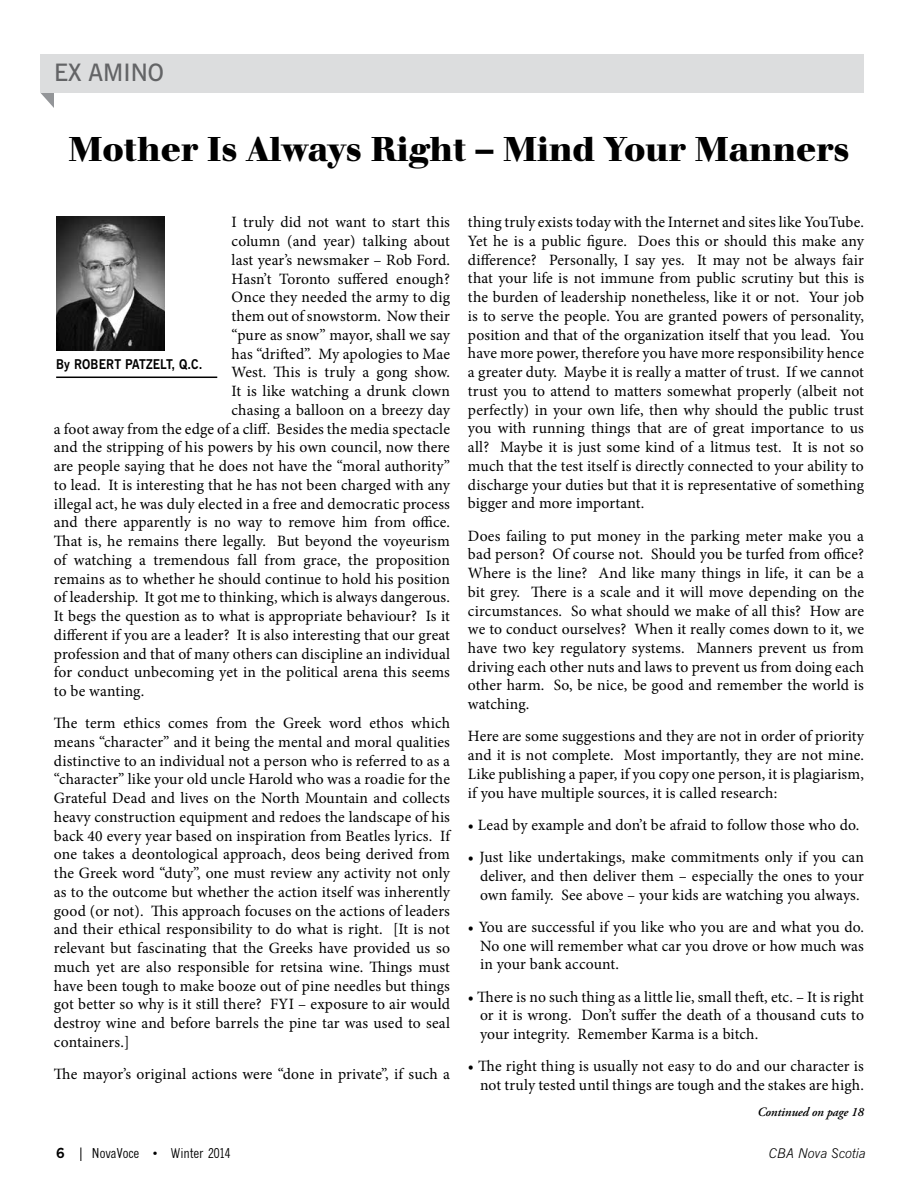
<style>
.page{position:relative;width:918px;height:1188px;background:#fff}
.page>*{position:absolute;margin:0;border:0;box-sizing:border-box;transform-origin:0 0}
.t1{font:700 36px "Walbaum Buc T";color:#000}
.t2{font:600 24px "News Gothic BT";color:#636466}
.t3{font:15.75px/18.8px "Minion Pro";letter-spacing:.005em;color:#000;text-align:justify}
.t4{font:700 13.5px "News Gothic BT";letter-spacing:.01em;color:#000;scale:.9 1}
.t5{font:condensed 13.5px "M News Gothic";color:#000}
.t6{font:italic 300 13.5px "News Gothic BT";color:#000}
.t7{font:700 13.5px "M News Gothic";color:#000}
.t8{font:italic 600 12.75px "Adobe Garamond Pro";letter-spacing:-.01em;color:#000}
</style>
<div class="page">
<svg style="left:81px;top:1148px;width:1px;height:13px"></svg>
<img style="left:56px;top:216px;width:108px;height:135px">
<hr style="left:56px;top:377px;width:161px;height:1px;background:#000">
<svg style="left:41px;top:93px;width:13px;height:15px"></svg>
<div style="left:40px;top:54px;width:824px;height:39px;background:#dcddde"></div>
<h2 class="t2" style="left:54px;top:58px;width:111px">EX AMINO</h2>
<h1 class="t1" style="left:69px;top:129px;width:782px">Mother Is Always Right – Mind Your Manners</h1>
<p class="t3" style="left:232px;top:213px;width:220px">I truly did not want to start this</p>
<p class="t3" style="left:232px;top:232px;width:220px">column (and year) talking about</p>
<p class="t3" style="left:232px;top:251px;width:220px">last year’s newsmaker – Rob Ford.</p>
<p class="t3" style="left:232px;top:269px;width:220px">Hasn’t Toronto suffered enough?</p>
<p class="t3" style="left:232px;top:288px;width:220px">Once they needed the army to dig</p>
<p class="t3" style="left:232px;top:307px;width:220px">them out of snowstorm. Now their</p>
<p class="t3" style="left:232px;top:326px;width:220px">“pure as snow” mayor, shall we say</p>
<p class="t3" style="left:232px;top:344px;width:220px">has “drifted”. My apologies to Mae</p>
<p class="t3" style="left:232px;top:363px;width:220px">West. This is truly a gong show.</p>
<p class="t3" style="left:232px;top:382px;width:220px">It is like watching a drunk clown</p>
<p class="t3" style="left:232px;top:401px;width:220px">chasing a balloon on a breezy day</p>
<p class="t3" style="left:54px;top:419px;width:398px">a foot away from the edge of a cliff. Besides the media spectacle</p>
<p class="t3" style="left:54px;top:438px;width:397px">and the stripping of his powers by his own council, now there</p>
<p class="t3" style="left:54px;top:457px;width:397px">are people saying that he does not have the “moral authority”</p>
<p class="t3" style="left:54px;top:476px;width:398px">to lead. It is interesting that he has not been charged with any</p>
<p class="t3" style="left:54px;top:494px;width:397px">illegal act, he was duly elected in a free and democratic process</p>
<p class="t3" style="left:54px;top:513px;width:398px">and there apparently is no way to remove him from office.</p>
<p class="t3" style="left:54px;top:532px;width:397px">That is, he remains there legally. But beyond the voyeurism</p>
<p class="t3" style="left:54px;top:550px;width:397px">of watching a tremendous fall from grace, the proposition</p>
<p class="t3" style="left:54px;top:569px;width:398px">remains as to whether he should continue to hold his position</p>
<p class="t3" style="left:54px;top:588px;width:398px">of leadership. It got me to thinking, which is always dangerous.</p>
<p class="t3" style="left:54px;top:607px;width:398px">It begs the question as to what is appropriate behaviour? Is it</p>
<p class="t3" style="left:54px;top:625px;width:398px">different if you are a leader? It is also interesting that our great</p>
<p class="t3" style="left:54px;top:644px;width:398px">profession and that of many others can discipline an individual</p>
<p class="t3" style="left:54px;top:663px;width:398px">for conduct unbecoming yet in the political arena this seems</p>
<p class="t3" style="left:54px;top:682px;width:92px">to be wanting.</p>
<p class="t3" style="left:54px;top:714px;width:398px">The term ethics comes from the Greek word ethos which means “character” and it being the mental and moral qualities distinctive to an individual not a person who is referred to as a “character” like your old uncle Harold who was a roadie for the Grateful Dead and lives on the North Mountain and collects heavy construction equipment and redoes the landscape of his back 40 every year based on inspiration from Beatles lyrics. If one takes a deontological approach, deos being derived from the Greek word “duty”, one must review any activity not only as to the outcome but whether the action itself was inherently good (or not). This approach focuses on the actions of leaders and their ethical responsibility to do what is right. [It is not relevant but fascinating that the Greeks have provided us so much yet are also responsible for retsina wine. Things must have been tough to make booze out of pine needles but things got better so why is it still there? FYI – exposure to air would destroy wine and before barrels the pine tar was used to seal containers.]</p>
<p class="t3" style="left:54px;top:1065px;width:398px">The mayor’s original actions were “done in private”, if such a</p>
<p class="t4" style="left:56px;top:356px;width:164px">By ROBERT PATZELT, Q.C.</p>
<p class="t3" style="left:468px;top:213px;width:398px">thing truly exists today with the Internet and sites like YouTube.<br>Yet he is a public figure. Does this or should this make any difference? Personally, I say yes. It may not be always fair that your life is not immune from public scrutiny but this is the burden of leadership nonetheless, like it or not. Your job is to serve the people. You are granted powers of personality, position and that of the organization itself that you lead. You have more power, therefore you have more responsibility hence a greater duty. Maybe it is really a matter of trust. If we cannot trust you to attend to matters somewhat properly (albeit not perfectly) in your own life, then why should the public trust you with running things that are of great importance to us all? Maybe it is just some kind of a litmus test. It is not so much that the test itself is directly connected to your ability to discharge your duties but that it is representative of something bigger and more important.</p>
<p class="t3" style="left:468px;top:526px;width:398px">Does failing to put money in the parking meter make you a bad person? Of course not. Should you be turfed from office?<br>Where is the line? And like many things in life, it can be a bit grey. There is a scale and it will move depending on the circumstances. So what should we make of all this? How are we to conduct ourselves? When it really comes down to it, we have two key regulatory systems. Manners prevent us from driving each other nuts and laws to prevent us from doing each other harm. So, be nice, be good and remember the world is watching.</p>
<p class="t3" style="left:468px;top:727px;width:398px">Here are some suggestions and they are not in order of priority and it is not complete. Most importantly, they are not mine.<br>Like publishing a paper, if you copy one person, it is plagiarism, if you have multiple sources, it is called research:</p>
<p class="t3" style="left:468px;top:816px;width:393px">• Lead by example and don’t be afraid to follow those who do.</p>
<p class="t3" style="left:480px;top:848px;width:386px;text-indent:-12px">• Just like undertakings, make commitments only if you can deliver, and then deliver them – especially the ones to your own family. See above – your kids are watching you always.</p>
<p class="t3" style="left:480px;top:918px;width:385px;text-indent:-12px">• You are successful if you like who you are and what you do.<br>No one will remember what car you drove or how much was in your bank account.</p>
<p class="t3" style="left:480px;top:987px;width:386px;text-indent:-12px">• There is no such thing as a little lie, small theft, etc. – It is right or it is wrong. Don’t suffer the death of a thousand cuts to your integrity. Remember Karma is a bitch.</p>
<p class="t3" style="left:468px;top:1057px;width:397px;text-align:right">• The right thing is usually not easy to do and our character is not truly tested until things are tough and the stakes are high.</p>
<p class="t8" style="left:757px;top:1105px;width:108px">Continued on page 18</p>
<p class="t7" style="left:56px;top:1145px;width:10px">6</p>
<p class="t5" style="left:92px;top:1146px;width:141px">NovaVoce • Winter 2014</p>
<p class="t6" style="left:769px;top:1145px;width:98px">CBA Nova Scotia</p>
</div>
